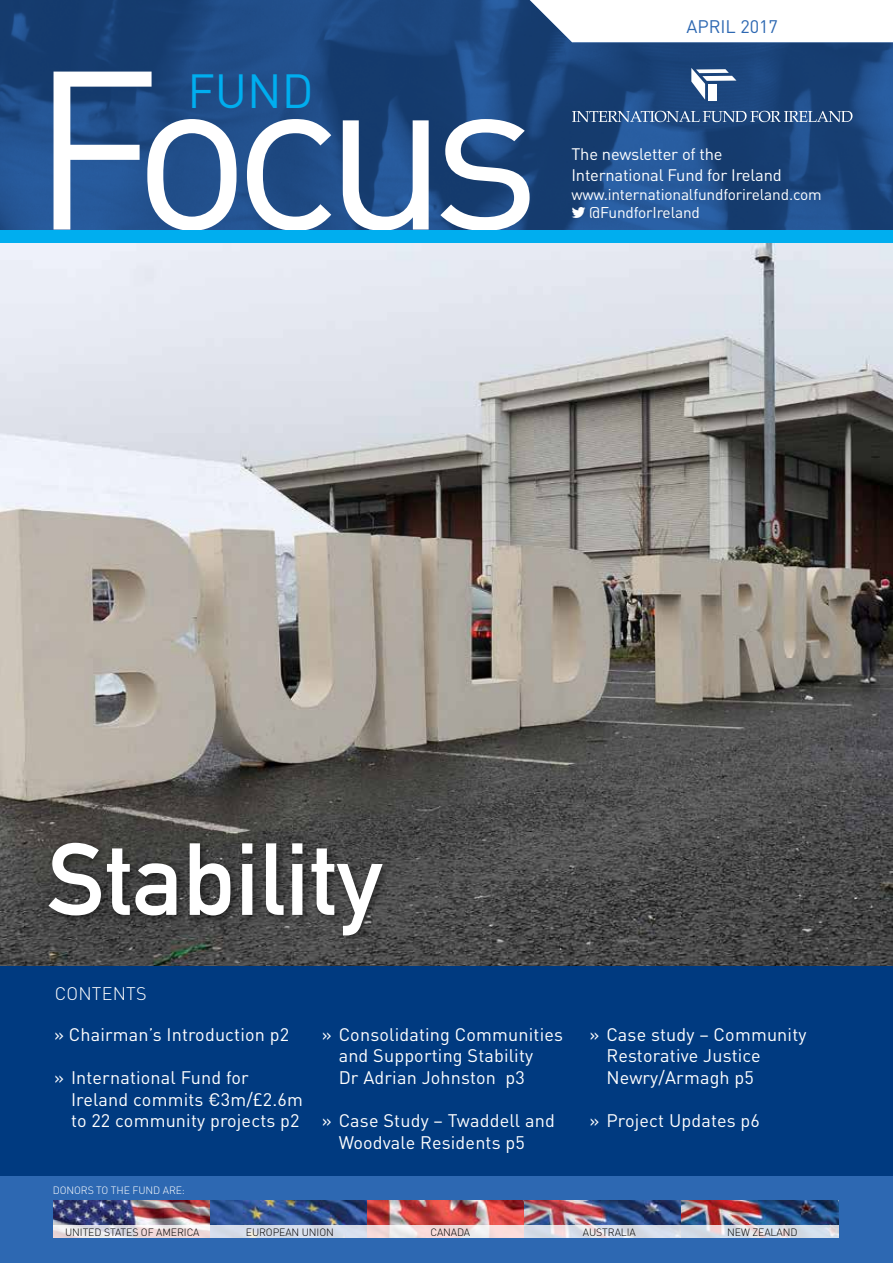
<style>
.page{position:relative;width:893px;height:1263px;background:#fff}
.page>*{position:absolute;margin:0;border:0;box-sizing:border-box;transform-origin:0 0}
.t1{font:221.85px "DIN";letter-spacing:-.08em;color:#fff}
.t2{font:700 100.5px "DIN Alternate";color:#fff}
.t3{font:47.25px "DIN";color:#00aeef}
.t4{font:18px/21.6px "DIN";letter-spacing:.01em;color:#fff}
.t5{font:18px "DIN";color:#2d68b2}
.t6{font:300 18px "DIN";letter-spacing:.01em;color:#fff}
.t7{font:16.5px/21px "DIN";letter-spacing:-.01em;color:#fff}
.t8{font:15.45px/18.6px "DIN";letter-spacing:-.01em;color:#fff}
.t9{font:300 10.5px "DIN";letter-spacing:-.01em;color:#000}
.t10{font:300 10.5px "DIN";letter-spacing:-.01em;color:#fff}
.s1{font-family:"DIN Euro"}
</style>
<div class="page">
<img style="left:0;top:243px;width:893px;height:723px">
<img style="left:0;top:0;width:893px;height:230px">
<div style="left:0;top:230px;width:893px;height:12px;background:#00aeef"></div>
<svg style="left:572px;top:111px;width:280px;height:11px;background:#5a79a0"></svg>
<svg style="left:691px;top:68px;width:45px;height:32px"></svg>
<div style="left:0;top:966px;width:893px;height:212px;background:#003a80"></div>
<div style="left:45px;top:837px;width:348px;height:109px;background:#000;opacity:.5"></div>
<div style="left:0;top:1176px;width:893px;height:87px;background:#2d68b2"></div>
<img style="left:54px;top:1200px;width:785px;height:25px">
<svg style="left:54px;top:1225px;width:785px;height:13px;background:#e2dee5"></svg>
<svg style="left:572px;top:207px;width:13px;height:11px"></svg>
<h1 class="t1" style="left:31px;top:11px;width:512px">Focus</h1>
<h3 class="t3" style="left:187px;top:61px;width:128px">FUND</h3>
<p class="t5" style="left:686px;top:15px;width:93px">APRIL 2017</p>
<p class="t7" style="left:571px;top:143px;width:212px">The newsletter of the<br>International Fund for Ireland</p>
<p class="t8" style="left:589px;top:184px;width:234px;text-indent:-18px">www.internationalfundforireland.com @FundforIreland</p>
<h2 class="t2" style="left:47px;top:803px;width:336px">Stability</h2>
<p class="t6" style="left:55px;top:982px;width:93px">CONTENTS</p>
<p class="t4" style="left:54px;top:1023px;width:237px">» Chairman’s Introduction p2</p>
<p class="t4" style="left:71px;top:1066px;width:233px;text-indent:-17px">» International Fund for<br>Ireland commits <span class="s1">2</span>3m/£2.6m to 22 community projects p2</p>
<p class="t4" style="left:339px;top:1023px;width:226px;text-indent:-17px">» Consolidating Communities and Supporting Stability<br>Dr Adrian Johnston p3</p>
<p class="t4" style="left:339px;top:1109px;width:218px;text-indent:-17px">» Case Study – Twaddell and<br>Woodvale Residents p5</p>
<p class="t4" style="left:606px;top:1023px;width:202px;text-indent:-17px">» Case study – Community<br>Restorative Justice<br>Newry/Armagh p5</p>
<p class="t4" style="left:589px;top:1109px;width:172px">» Project Updates p6</p>
<p class="t10" style="left:53px;top:1183px;width:134px">DONORS TO THE FUND ARE:</p>
<p class="t9" style="left:65px;top:1226px;width:136px">UNITED STATES OF AMERICA</p>
<p class="t9" style="left:246px;top:1226px;width:90px">EUROPEAN UNION</p>
<p class="t9" style="left:430px;top:1226px;width:41px">CANADA</p>
<p class="t9" style="left:583px;top:1226px;width:54px">AUSTRALIA</p>
<p class="t9" style="left:727px;top:1226px;width:72px">NEW ZEALAND</p>
</div>
